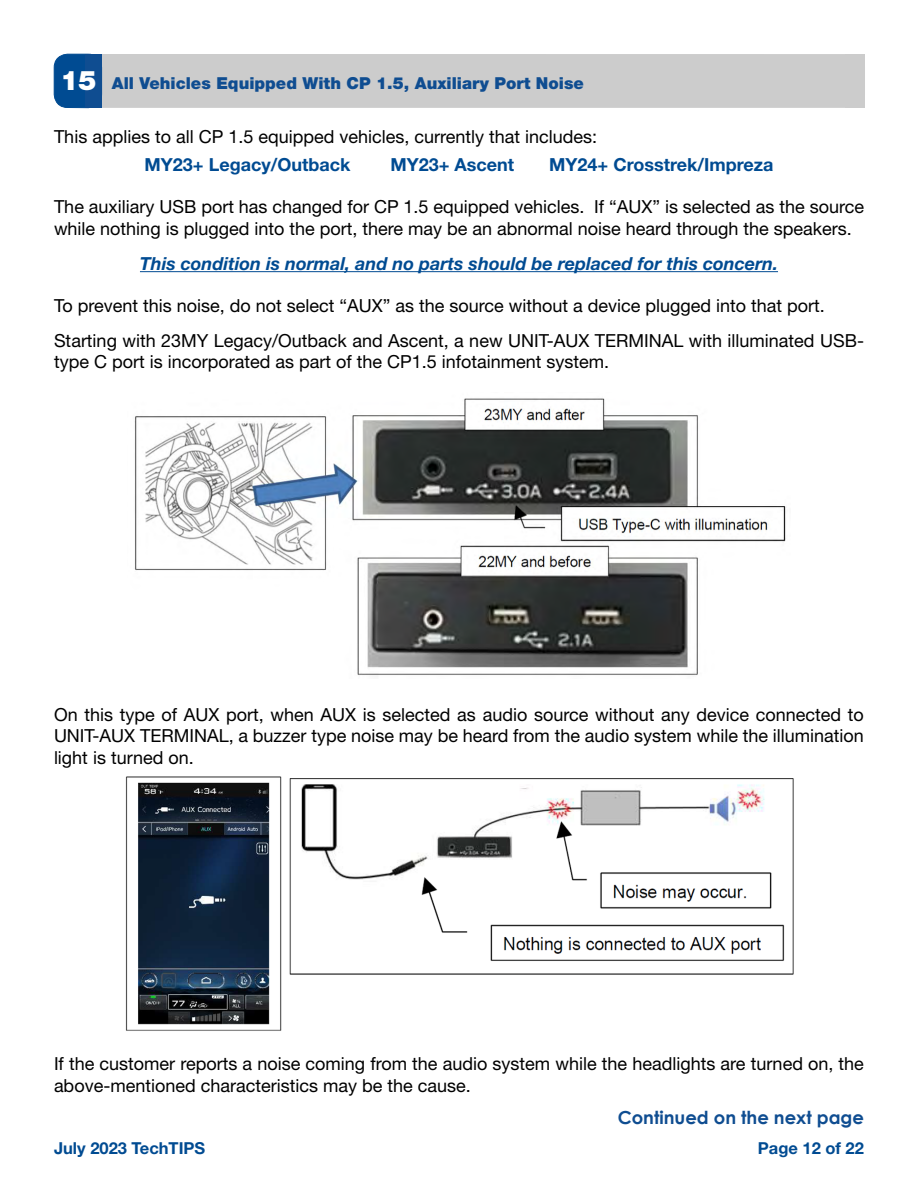
<style>
.page{position:relative;width:918px;height:1188px;background:#fff}
.page>*{position:absolute;margin:0;border:0;box-sizing:border-box;transform-origin:0 0}
.t1{font:18px/21.6px "Helvetica Neue LT Std";color:#000}
.t2{font:italic 700 18px "Helvetica Neue LT Std";color:#004b92}
.t3{font:700 18px "Helvetica Neue LT Std";color:#004b92}
.t4{font:700 18px "Century Gothic";color:#0f4d91}
.t5{font:900 16.5px "Helvetica Neue LT Std";color:#0f4d91}
.t6{font:700 16.5px "Helvetica Neue LT Std";color:#004b92}
.s1{font-size:27px;color:#fff}
</style>
<div class="page">
<hr style="left:140px;top:271px;width:638px;height:1px;background:#004b92">
<div style="left:54px;top:54px;width:811px;height:54px;background:#ccc;border-radius:14px"></div>
<div style="left:846px;top:54px;width:19px;height:54px;background:#ccc"></div>
<div style="left:54px;top:54px;width:48px;height:54px;background:#004b92;border-radius:14px"></div>
<div style="left:54px;top:54px;width:48px;height:54px;border:1px solid #004b92;border-radius:14px"></div>
<div style="left:85px;top:54px;width:17px;height:54px;background:#0f4d91"></div>
<img style="left:134px;top:398px;width:652px;height:277px">
<img style="left:125px;top:776px;width:669px;height:255px">
<p class="t5" style="left:60px;top:73px;width:525px"><span class="s1">15</span> All Vehicles Equipped With CP 1.5, Auxiliary Port Noise</p>
<p class="t1" style="left:54px;top:125px;width:545px">This applies to all CP 1.5 equipped vehicles, currently that includes:</p>
<p class="t3" style="left:145px;top:154px;width:207px">MY23+ Legacy/Outback</p>
<p class="t3" style="left:390px;top:154px;width:125px">MY23+ Ascent</p>
<p class="t3" style="left:549px;top:154px;width:226px">MY24+ Crosstrek/Impreza</p>
<p class="t1" style="left:54px;top:196px;width:812px">The auxiliary USB port has changed for CP 1.5 equipped vehicles. If “AUX” is selected as the source while nothing is plugged into the port, there may be an abnormal noise heard through the speakers.</p>
<p class="t2" style="left:140px;top:252px;width:640px">This condition is normal, and no parts should be replaced for this concern.</p>
<p class="t1" style="left:54px;top:287px;width:812px;line-height:35.1px">To prevent this noise, do not select “AUX” as the source without a device plugged into that port.<br>Starting with 23MY Legacy/Outback and Ascent, a new UNIT-AUX TERMINAL with illuminated USB-</p>
<p class="t1" style="left:54px;top:351px;width:557px">type C port is incorporated as part of the CP1.5 infotainment system.</p>
<p class="t1" style="left:54px;top:703px;width:811px;text-align:justify">On this type of AUX port, when AUX is selected as audio source without any device connected to UNIT-AUX TERMINAL, a buzzer type noise may be heard from the audio system while the illumination light is turned on.</p>
<p class="t1" style="left:54px;top:1053px;width:811px">If the customer reports a noise coming from the audio system while the headlights are turned on, the above-mentioned characteristics may be the cause.</p>
<p class="t4" style="left:618px;top:1104px;width:248px">Continued on the next page</p>
<p class="t6" style="left:54px;top:1138px;width:153px">July 2023 TechTIPS</p>
<p class="t6" style="left:758px;top:1138px;width:108px">Page 12 of 22</p>
</div>
